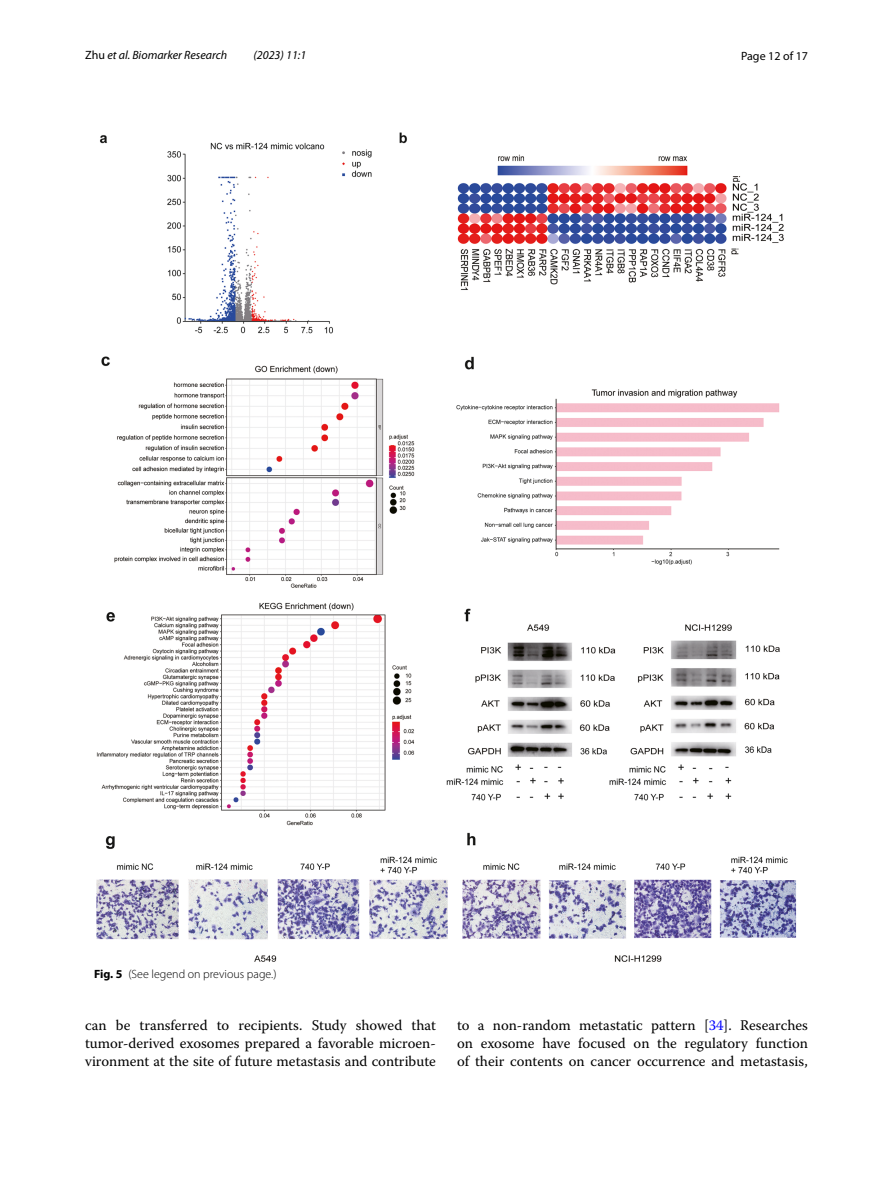
<style>
.page{position:relative;width:893px;height:1187px;background:#fff}
.page>*{position:absolute;margin:0;border:0;box-sizing:border-box;transform-origin:0 0}
.t1{font:14.7px/18px "Warnock Pro";color:#000;text-align:justify}
.t2{font:italic 12px "Myriad Pro";color:#000}
.t3{font:300 12px "Myriad Pro";color:#000}
.t4{font:12px "Myriad Pro";color:#000}
.s1{font-style:normal}
.s2{font-weight:700}
.s3{color:#00f}
</style>
<div class="page">
<img style="left:96px;top:133px;width:701px;height:829px">
<p class="t2" style="left:85px;top:48px;width:144px"><span class="s1">Zhu</span> et al. Biomarker Research</p>
<p class="t2" style="left:253px;top:48px;width:54px">(2023) 11:1</p>
<p class="t4" style="left:741px;top:48px;width:68px">Page 12 of 17</p>
<p class="t3" style="left:94px;top:967px;width:184px"><span class="s2">Fig. 5</span> (See legend on previous page.)</p>
<p class="t1" style="left:85px;top:1015px;width:352px">can be transferred to recipients. Study showed that tumor-derived exosomes prepared a favorable microen&shy;vironment at the site of future metastasis and contribute</p>
<p class="t1" style="left:457px;top:1015px;width:352px">to a non-random metastatic pattern [<span class="s3">34</span>]. Researches on exosome have focused on the regulatory function of their contents on cancer occurrence and metastasis,</p>
</div>
